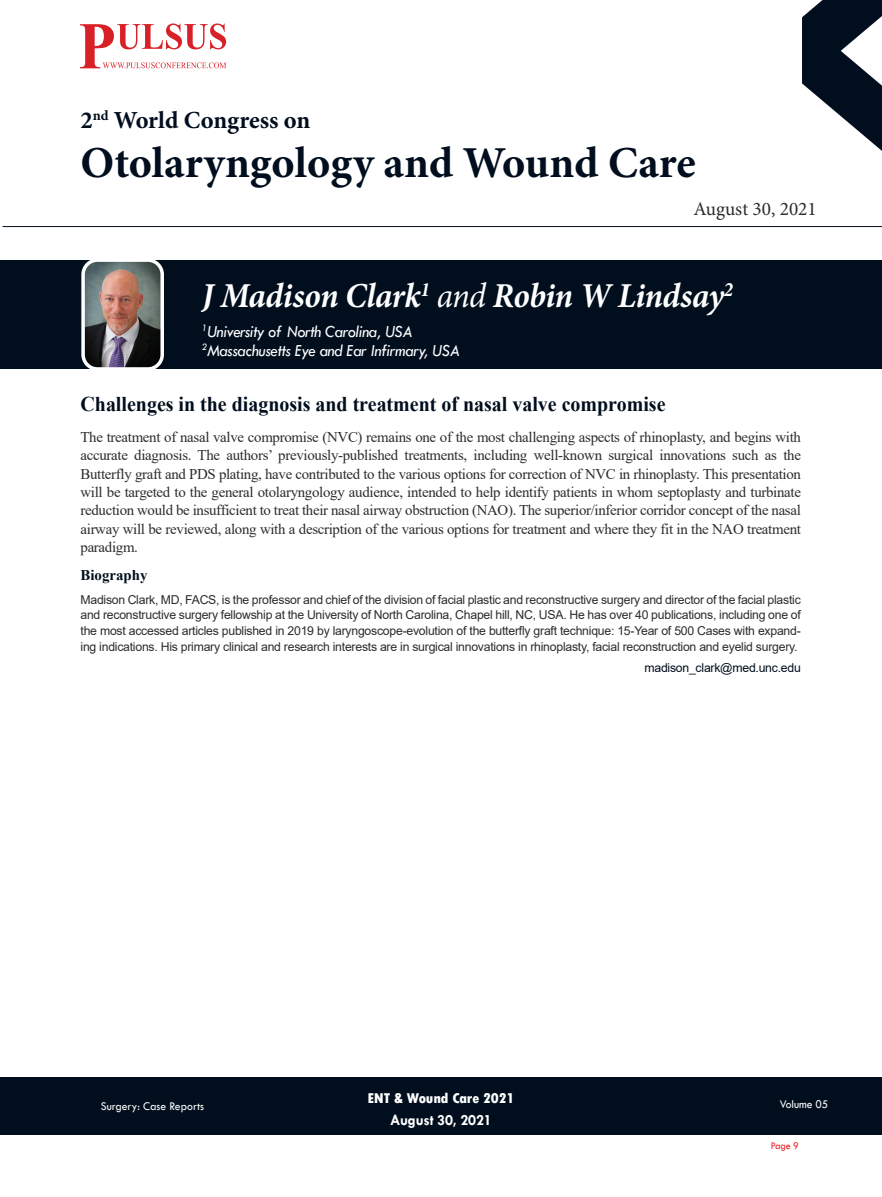
<style>
.page{position:relative;width:882px;height:1197px;background:#fff}
.page>*{position:absolute;margin:0;border:0;box-sizing:border-box;transform-origin:0 0}
.t1{font:700 44.1px "Minion Pro";color:#000e1e}
.t2{font:italic 700 35px "Minion Pro";letter-spacing:-.01em;color:#fff;scale:.95 1}
.t3{font:700 24.5px "Minion Pro";letter-spacing:-.005em;color:#000e1e}
.t4{font:700 21px "Times New Roman";color:#000e1e;scale:.95 1}
.t5{font:19.25px "Minion Pro";color:#2e2b2c}
.t6{font:italic 17.5px/19.2px "Tw Cen";letter-spacing:-.025em;color:#fff;scale:.95 1}
.t7{font:700 15.75px "Tw Cen";letter-spacing:-.01em;color:#fff;scale:.95 1}
.t8{font:14.88px/18.4px "Times New Roman";letter-spacing:-.02em;color:#2e2b2c;text-align:justify}
.t9{font:800 condensed 14.88px "Tw Cen";letter-spacing:-.01em;color:#fff;scale:1.1 1}
.t10{font:700 14.88px "Times New Roman";color:#000e1e}
.t11{font:12.25px/15.8px "Arial";letter-spacing:-.02em;color:#2e2b2c;text-align:justify}
.t12{font:12.25px "Tw Cen";color:#fff;scale:.95 1}
.t13{font:12.25px "Arial";letter-spacing:-.02em;color:#000e1e}
.t14{font:10.5px "Tw Cen";color:#ee1d23;scale:.95 1}
.s1{font-weight:400}
</style>
<div class="page">
<div style="left:0;top:1077px;width:882px;height:58px;background:#000e1e"></div>
<hr style="left:3px;top:226px;width:879px;height:1px;background:#000e1e">
<img style="left:80px;top:23px;width:147px;height:46px">
<svg style="left:81px;top:24px;width:145px;height:44px"></svg>
<svg style="left:802px;top:0;width:80px;height:151px"></svg>
<div style="left:0;top:260px;width:882px;height:109px;background:#000e1e"></div>
<img style="left:83px;top:260px;width:79px;height:109px;border-radius:14px">
<div style="left:81px;top:258px;width:83px;height:113px;border:4px solid #fff;border-radius:14px"></div>
<h3 class="t3" style="left:81px;top:111px;width:231px">2<sup>nd</sup> World Congress on</h3>
<h1 class="t1" style="left:81px;top:145px;width:617px">Otolaryngology and Wound Care</h1>
<p class="t5" style="left:693px;top:202px;width:125px">August 30, 2021</p>
<h2 class="t2" style="left:202px;top:282px;width:561px">J Madison Clark<sup>1</sup> <span class="s1">and</span> Robin W Lindsay<sup>2</sup></h2>
<p class="t6" style="left:202px;top:322px;width:273px"><sup>1</sup>University of North Carolina, USA<br><sup>2</sup>Massachusetts Eye and Ear Infirmary, USA</p>
<h3 class="t4" style="left:81px;top:392px;width:617px">Challenges in the diagnosis and treatment of nasal valve compromise</h3>
<p class="t8" style="left:81px;top:428px;width:722px">The treatment of nasal valve compromise (NVC) remains one of the most challenging aspects of rhinoplasty, and begins with accurate diagnosis. The authors’ previously-published treatments, including well-known surgical innovations such as the Butterfly graft and PDS plating, have contributed to the various options for correction of NVC in rhinoplasty. This presentation will be targeted to the general otolaryngology audience, intended to help identify patients in whom septoplasty and turbinate reduction would be insufficient to treat their nasal airway obstruction (NAO). The superior/inferior corridor concept of the nasal airway will be reviewed, along with a description of the various options for treatment and where they fit in the NAO treatment paradigm.</p>
<p class="t10" style="left:81px;top:567px;width:68px">Biography</p>
<p class="t11" style="left:81px;top:592px;width:722px">Madison Clark, MD, FACS, is the professor and chief of the division of facial plastic and reconstructive surgery and director of the facial plastic and reconstructive surgery fellowship at the University of North Carolina, Chapel hill, NC, USA. He has over 40 publications, including one of the most accessed articles published in 2019 by laryngoscope-evolution of the butterfly graft technique: 15-Year of 500 Cases with expand&shy;ing indications. His primary clinical and research interests are in surgical innovations in rhinoplasty, facial reconstruction and eyelid surgery.</p>
<p class="t13" style="left:645px;top:661px;width:158px">madison_clark@med.unc.edu</p>
<p class="t9" style="left:367px;top:1090px;width:135px">ENT &amp; Wound Care 2021</p>
<p class="t7" style="left:390px;top:1112px;width:108px">August 30, 2021</p>
<p class="t12" style="left:101px;top:1100px;width:110px">Surgery: Case Reports</p>
<p class="t12" style="left:780px;top:1097px;width:53px">Volume 05</p>
<p class="t14" style="left:771px;top:1140px;width:31px">Page 9</p>
</div>
